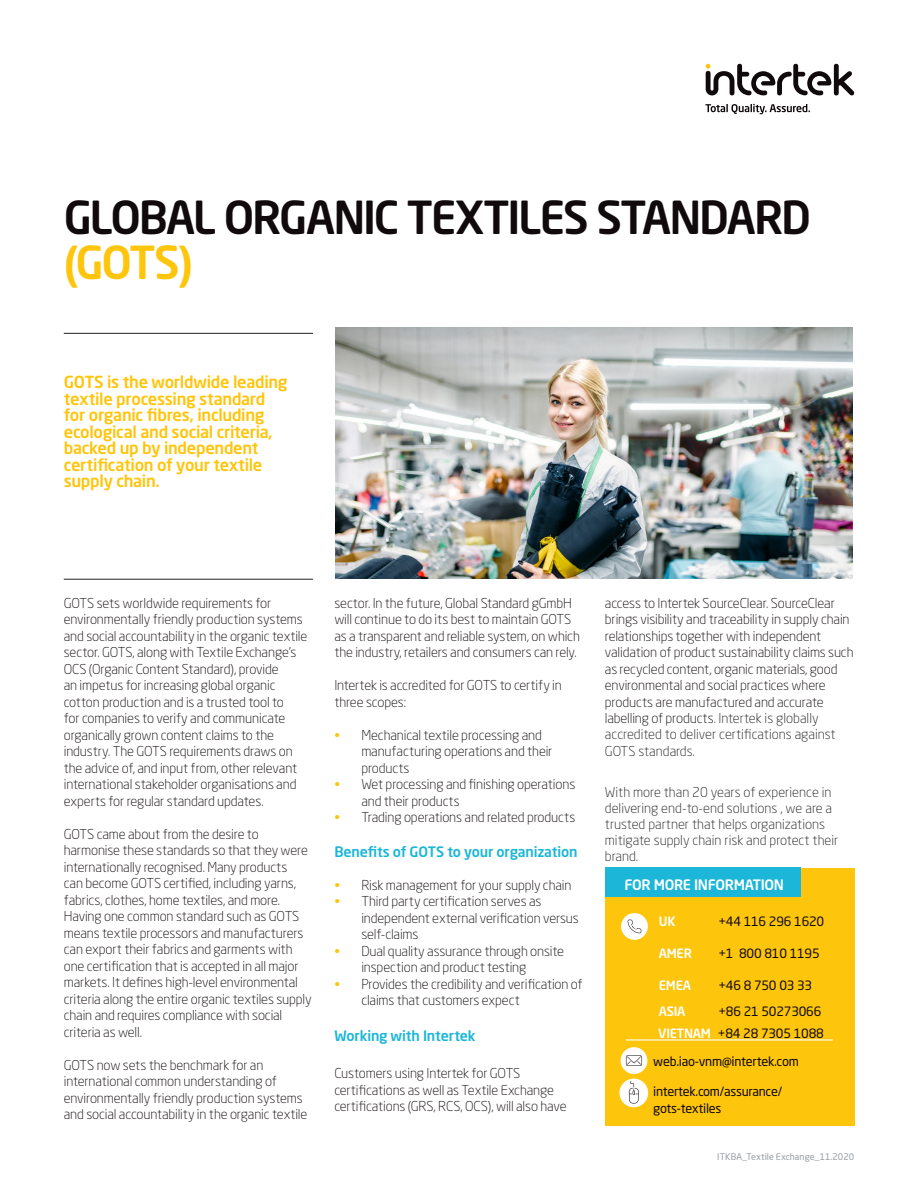
<style>
.page{position:relative;width:918px;height:1188px;background:#fff}
.page>*{position:absolute;margin:0;border:0;box-sizing:border-box;transform-origin:0 0}
.t1{font:500 45px/45px "Neo Sans Std";letter-spacing:-.05em;color:#110a0c}
.Body_Text{font:500 16.5px/16.5px "Neo Sans Std";letter-spacing:-.015em;color:#fec50d}
.Body_Text-2{font:500 14.25px "Neo Sans Std";letter-spacing:-.01em;color:#1cb6d8}
.t2{font:500 14.25px "Neo Sans Std";letter-spacing:-.02em;color:#fff}
.Body_Text-3{font:300 13.5px/16.5px "Neo Sans Std";letter-spacing:-.01em;color:#110a0c}
.t3{font:300 13.5px/16.2px "Neo Sans Std";color:#231f20}
.t4{font:12.75px/16.5px "Neo Sans Std";letter-spacing:-.02em;color:#110a0c}
.t5{font:500 12.75px "Neo Sans Std";letter-spacing:-.02em;color:#fff}
.t6{font:9px "Neo Sans Std";letter-spacing:.005em;color:#969da3}
.s1{color:#fec50d}
.s2{color:#231f20}
.s3{font-weight:500;color:#fff}
</style>
<div class="page">
<div style="left:605px;top:868px;width:249px;height:258px;background:#fec50d"></div>
<hr style="left:626px;top:1039px;width:207px;height:2px;background:#fff">
<div style="left:621px;top:1047px;width:26px;height:27px;background:#fff;border-radius:50%"></div>
<svg style="left:626px;top:1055px;width:16px;height:11px"></svg>
<div style="left:619px;top:1079px;width:29px;height:28px;background:#fff;border-radius:50%"></div>
<svg style="left:629px;top:1081px;width:10px;height:22px"></svg>
<div style="left:605px;top:867px;width:196px;height:30px;background:#1cb6d8"></div>
<div style="left:621px;top:913px;width:27px;height:27px;background:#fff;border-radius:50%"></div>
<svg style="left:628px;top:920px;width:13px;height:13px"></svg>
<hr style="left:64px;top:579px;width:249px;height:1px;background:#231f20">
<hr style="left:64px;top:333px;width:249px;height:1px;background:#231f20">
<svg style="left:705px;top:104px;width:105px;height:10px"></svg>
<svg style="left:706px;top:64px;width:148px;height:31px"></svg>
<img style="left:336px;top:328px;width:516px;height:251px">
<p class="t1" style="left:64px;top:194px;width:749px">GLOBAL ORGANIC TEXTILES STANDARD <span class="s1">(GOTS)</span></p>
<p class="Body_Text" style="left:64px;top:373px;width:225px">GOTS is the worldwide leading textile processing standard for organic fibres, including ecological and social criteria, backed up by independent certification of your textile supply chain.</p>
<p class="Body_Text-3" style="left:64px;top:594px;width:245px">GOTS sets worldwide requirements for environmentally friendly production systems and social accountability in the organic textile sector. GOTS, along with Textile Exchange’s OCS (Organic Content Standard), provide<br>an impetus for increasing global organic cotton production and is a trusted tool to<br>for companies to verify and communicate organically grown content claims to the industry. The GOTS requirements draws on the advice of, and input from, other relevant international stakeholder organisations and experts for regular standard updates.</p>
<p class="Body_Text-3" style="left:64px;top:825px;width:249px">GOTS came about from the desire to harmonise these standards so that they were internationally recognised. Many products<br>can become GOTS certified, including yarns, fabrics, clothes, home textiles, and more.<br>Having one common standard such as GOTS means textile processors and manufacturers can export their fabrics and garments with one certification that is accepted in all major markets. It defines high-level environmental criteria along the entire organic textiles supply chain and requires compliance with social criteria as well.</p>
<p class="Body_Text-3" style="left:64px;top:1056px;width:245px">GOTS now sets the benchmark for an international common understanding of environmentally friendly production systems and social accountability in the organic textile</p>
<p class="Body_Text-3" style="left:334px;top:594px;width:247px">sector. In the future, Global Standard gGmbH will continue to do its best to maintain GOTS as a transparent and reliable system, on which the industry, retailers and consumers can rely.</p>
<p class="Body_Text-3" style="left:334px;top:677px;width:229px">Intertek is accredited for GOTS to certify in three scopes:</p>
<p class="Body_Text-3" style="left:361px;top:726px;width:193px;text-indent:-27px"><span class="s1">•</span> Mechanical textile processing and manufacturing operations and their products</p>
<p class="Body_Text-3" style="left:361px;top:776px;width:215px;text-indent:-27px"><span class="s1">•</span> Wet processing and finishing operations and their products</p>
<p class="Body_Text-3" style="left:334px;top:809px;width:243px"><span class="s1">•</span> Trading operations and related products</p>
<p class="Body_Text-2" style="left:334px;top:842px;width:245px">Benefits of GOTS to your organization</p>
<p class="Body_Text-3" style="left:334px;top:876px;width:239px"><span class="s1">•</span> Risk management for your supply chain</p>
<p class="Body_Text-3" style="left:361px;top:893px;width:219px;text-indent:-27px"><span class="s1">•</span> Third party certification serves as independent external verification versus self-claims</p>
<p class="Body_Text-3" style="left:361px;top:942px;width:204px;text-indent:-27px"><span class="s1">•</span> Dual quality assurance through onsite inspection and product testing</p>
<p class="Body_Text-3" style="left:361px;top:975px;width:223px;text-indent:-27px"><span class="s1">•</span> Provides the credibility and verification of claims that customers expect</p>
<p class="Body_Text-2" style="left:334px;top:1027px;width:143px">Working with Intertek</p>
<p class="Body_Text-3" style="left:334px;top:1065px;width:234px">Customers using Intertek for GOTS certifications as well as Textile Exchange certifications (GRS, RCS, OCS), will also have</p>
<p class="Body_Text-3" style="left:605px;top:594px;width:250px">access to Intertek SourceClear. SourceClear brings visibility and traceability in supply chain relationships together with independent validation of product sustainability claims such as recycled content, organic materials, good environmental and social practices where products are manufactured and accurate labelling of products. <span class="s2">Intertek is globally accredited to deliver certifications against GOTS standards.</span></p>
<p class="t3" style="left:605px;top:783px;width:235px">With more than 20 years of experience in delivering end-to-end solutions , we are a trusted partner that helps organizations mitigate supply chain risk and protect their brand.</p>
<p class="t2" style="left:624px;top:875px;width:161px">FOR MORE INFORMATION</p>
<p class="t5" style="left:659px;top:913px;width:18px">UK</p>
<p class="t4" style="left:718px;top:913px;width:107px">+44 116 296 1620</p>
<p class="t5" style="left:659px;top:945px;width:35px">AMER</p>
<p class="t4" style="left:718px;top:945px;width:103px">+1 800 810 1195</p>
<p class="t5" style="left:659px;top:977px;width:34px">EMEA</p>
<p class="t4" style="left:718px;top:977px;width:95px">+46 8 750 03 33</p>
<p class="t5" style="left:659px;top:1003px;width:28px">ASIA</p>
<p class="t4" style="left:718px;top:1003px;width:105px">+86 21 50273066</p>
<p class="t4" style="left:658px;top:1025px;width:167px"><span class="s3">VIETNAM</span> +84 28 7305 1088</p>
<p class="t4" style="left:653px;top:1053px;width:147px">web.iao-vnm@intertek.com</p>
<p class="t4" style="left:653px;top:1083px;width:131px">intertek.com/assurance/ gots-textiles</p>
<p class="t6" style="left:717px;top:1151px;width:138px">ITKBA_Textile Exchange_11.2020</p>
</div>
